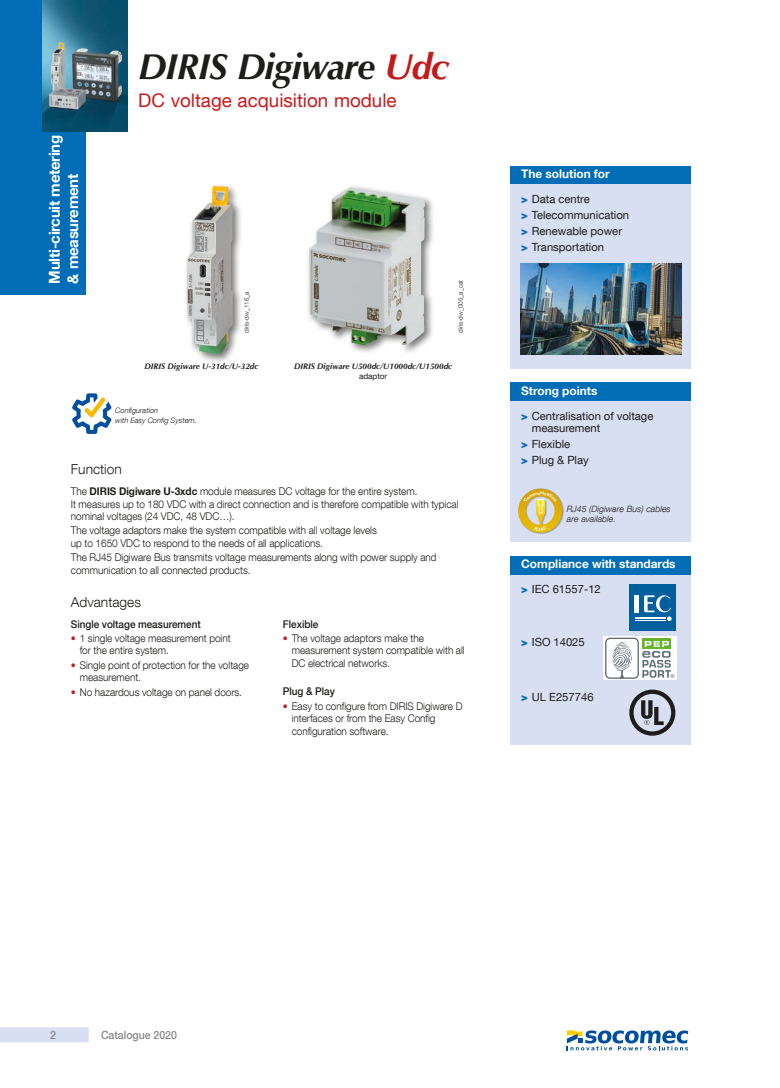
<style>
.page{position:relative;width:780px;height:1088px;background:#fff}
.page>*{position:absolute;margin:0;border:0;box-sizing:border-box;transform-origin:0 0}
.t1{font:italic 700 36.25px "Optima LT Std";letter-spacing:-.025em;color:#1d1d1b}
.t2{font:18.75px "Helvetica Neue LT Com";color:#c51a1c}
.t3{font:700 15px/18px "Helvetica Neue LT Com";letter-spacing:-.02em;color:#fff}
.t4{font:300 13.75px "Helvetica Neue LT Com";color:#1d1d1b}
.t5{font:700 11.88px "Helvetica Neue LT Com";color:#fff}
.t6{font:11.25px/16px "Helvetica Neue LT Com";color:#1d1d1b}
.t7{font:500 11.25px "Helvetica Neue LT Com";letter-spacing:-.005em;color:#878787;scale:.94 1}
.t8{font:300 10.62px/12.5px "Helvetica Neue LT Com";letter-spacing:-.005em;color:#1d1d1b;scale:.94 1}
.t9{font:500 10.62px "Helvetica Neue LT Com";letter-spacing:-.005em;color:#1d1d1b;scale:.94 1}
.t10{font:italic 300 8.75px/10.5px "Helvetica Neue LT Com";color:#1d1d1b}
.t11{font:italic 700 8.12px "Optima LT Std";color:#1d1d1b}
.t12{font:8.12px "Helvetica Neue LT Com";color:#1d1d1b}
.t13{font:italic 300 7.5px/10px "Helvetica Neue LT Com";color:#1d1d1b}
.t14{font:300 6.25px "Helvetica Neue LT Com";color:#1d1d1b}
.s1{color:#c51a1c}
.s2{font-weight:700}
.s3{font-weight:900;color:#006db6}
</style>
<div class="page">
<div style="left:0;top:1027px;width:89px;height:15px;background:#d8dff2"></div>
<div style="left:0;top:0;width:85px;height:294px;background:#006db6"></div>
<img style="left:43px;top:0;width:84px;height:131px">
<div style="left:510px;top:184px;width:181px;height:185px;background:#d8dff2"></div>
<div style="left:510px;top:167px;width:181px;height:17px;background:#006db6"></div>
<img style="left:520px;top:263px;width:161px;height:91px">
<div style="left:183px;top:183px;width:60px;height:181px;background:#1d1d1b;opacity:.6"></div>
<img style="left:187px;top:186px;width:46px;height:168px">
<div style="left:306px;top:184px;width:129px;height:171px;background:#1d1d1b;opacity:.6"></div>
<img style="left:309px;top:187px;width:116px;height:158px">
<div style="left:510px;top:401px;width:181px;height:141px;background:#d8dff2"></div>
<div style="left:510px;top:383px;width:181px;height:18px;background:#006db6"></div>
<div style="left:510px;top:574px;width:181px;height:170px;background:#d8dff2"></div>
<div style="left:510px;top:556px;width:181px;height:18px;background:#006db6"></div>
<div style="left:629px;top:584px;width:46px;height:46px;background:#005f9c"></div>
<hr style="left:634px;top:617px;width:31px;height:1px;background:#fff">
<hr style="left:634px;top:618px;width:31px;height:1px;background:#fff">
<hr style="left:634px;top:620px;width:31px;height:1px;background:#fff">
<hr style="left:634px;top:595px;width:4px;height:17px;background:#fff">
<svg style="left:644px;top:595px;width:27px;height:26px"></svg>
<svg style="left:603px;top:636px;width:73px;height:44px"></svg>
<svg style="left:605px;top:638px;width:69px;height:41px;background:#cad4ca"></svg>
<svg style="left:629px;top:690px;width:46px;height:46px"></svg>
<img style="left:535px;top:488px;width:29px;height:46px">
<svg style="left:72px;top:393px;width:40px;height:41px"></svg>
<svg style="left:567px;top:1030px;width:121px;height:20px"></svg>
<svg style="left:518px;top:489px;width:44px;height:44px"></svg>
<h3 class="t3" style="left:45px;top:283px;width:150px;rotate:-90deg">Multi-circuit metering &amp; measurement</h3>
<h1 class="t1" style="left:138px;top:45px;width:312px">DIRIS Digiware <span class="s1">Udc</span></h1>
<h2 class="t2" style="left:138px;top:89px;width:260px">DC voltage acquisition module</h2>
<p class="t14" style="left:243px;top:333px;width:43px;rotate:-90deg">diris-dw_116_a</p>
<p class="t14" style="left:457px;top:333px;width:54px;rotate:-90deg">diris-dw_005_a_cat</p>
<p class="t11" style="left:145px;top:362px;width:115px">DIRIS Digiware U-31dc/U-32dc</p>
<p class="t11" style="left:294px;top:362px;width:159px">DIRIS Digiware U500dc/U1000dc/U1500dc</p>
<p class="t12" style="left:359px;top:371px;width:30px">adaptor</p>
<p class="t13" style="left:115px;top:405px;width:83px">Configuration<br>with Easy Config System.</p>
<p class="t4" style="left:71px;top:461px;width:52px">Function</p>
<p class="t8" style="left:71px;top:485px;width:414px">The <span class="s2">DIRIS Digiware U-3xdc</span> module measures DC voltage for the entire system.<br>It measures up to 180 VDC with a direct connection and is therefore compatible with typical nominal voltages (24 VDC, 48 VDC…).</p>
<p class="t8" style="left:71px;top:524px;width:327px">The voltage adaptors make the system compatible with all voltage levels up to 1650 VDC to respond to the needs of all applications.</p>
<p class="t8" style="left:71px;top:551px;width:390px">The RJ45 Digiware Bus transmits voltage measurements along with power supply and communication to all connected products.</p>
<p class="t4" style="left:71px;top:593px;width:72px">Advantages</p>
<p class="t9" style="left:71px;top:617px;width:140px">Single voltage measurement</p>
<p class="t8" style="left:80px;top:632px;width:162px;text-indent:-9px"><span class="s1">•</span> 1 single voltage measurement point for the entire system.</p>
<p class="t8" style="left:80px;top:658px;width:182px;text-indent:-9px"><span class="s1">•</span> Single point of protection for the voltage measurement.</p>
<p class="t8" style="left:71px;top:685px;width:183px"><span class="s1">•</span> No hazardous voltage on panel doors.</p>
<p class="t9" style="left:283px;top:617px;width:39px">Flexible</p>
<p class="t8" style="left:292px;top:632px;width:185px;text-indent:-9px"><span class="s1">•</span> The voltage adaptors make the measurement system compatible with all<br>DC electrical networks.</p>
<p class="t9" style="left:283px;top:685px;width:57px">Plug &amp; Play</p>
<p class="t8" style="left:292px;top:699px;width:183px;text-indent:-9px"><span class="s1">•</span> Easy to configure from DIRIS Digiware D interfaces or from the Easy Config configuration software.</p>
<p class="t5" style="left:521px;top:167px;width:90px">The solution for</p>
<p class="t6" style="left:521px;top:191px;width:109px"><span class="s3">&gt;</span> Data centre<br><span class="s3">&gt;</span> Telecommunication <span class="s3">&gt;</span> Renewable power <span class="s3">&gt;</span> Transportation</p>
<p class="t5" style="left:521px;top:383px;width:78px">Strong points</p>
<p class="t6" style="left:531px;top:409px;width:123px;line-height:12.5px;text-indent:-11px"><span class="s3">&gt;</span> Centralisation of voltage measurement</p>
<p class="t6" style="left:521px;top:436px;width:69px"><span class="s3">&gt;</span> Flexible<br><span class="s3">&gt;</span> Plug &amp; Play</p>
<p class="t10" style="left:566px;top:503px;width:105px">RJ45 (Digiware Bus) cables are available.</p>
<p class="t5" style="left:521px;top:556px;width:156px">Compliance with standards</p>
<p class="t6" style="left:521px;top:581px;width:81px"><span class="s3">&gt;</span> IEC 61557-12</p>
<p class="t6" style="left:521px;top:634px;width:65px"><span class="s3">&gt;</span> ISO 14025</p>
<p class="t6" style="left:521px;top:689px;width:74px"><span class="s3">&gt;</span> UL E257746</p>
<p class="t7" style="left:50px;top:1028px;width:8px">2</p>
<p class="t7" style="left:101px;top:1028px;width:82px">Catalogue 2020</p>
</div>
